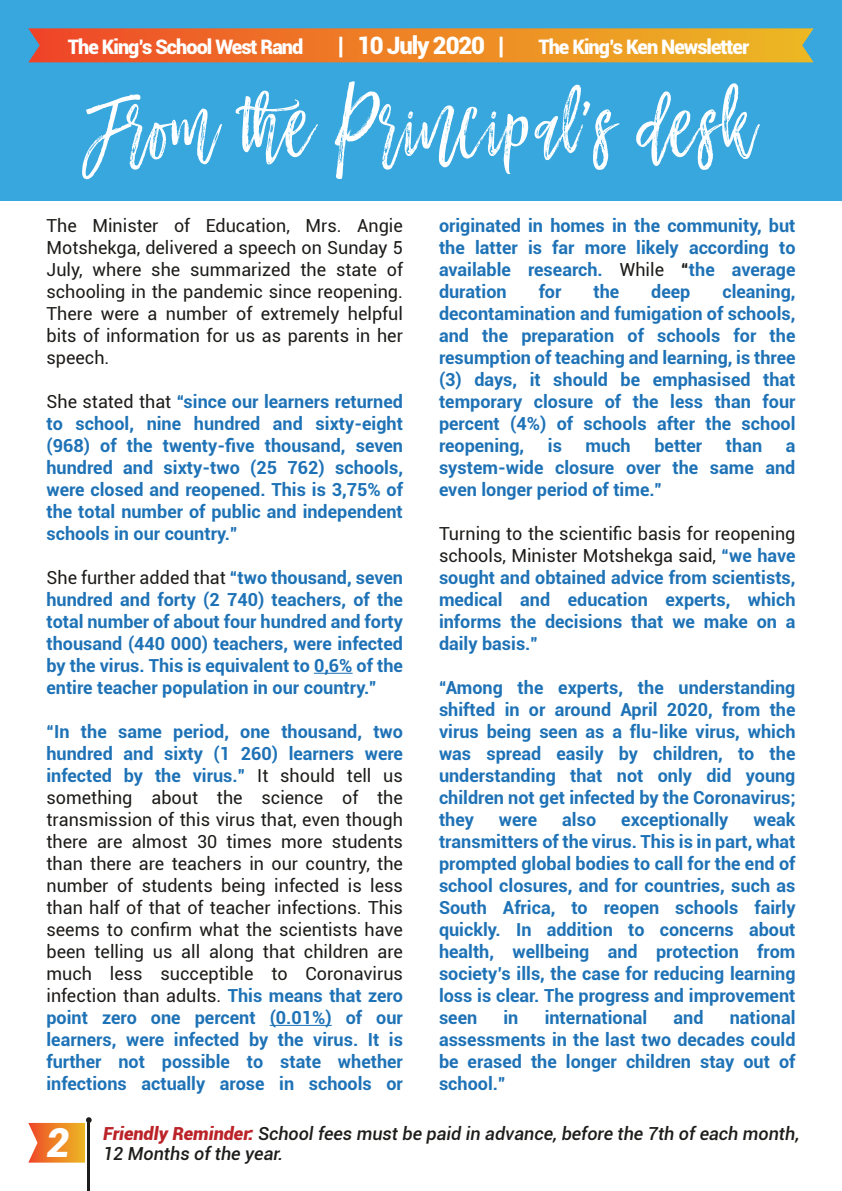
<style>
.page{position:relative;width:842px;height:1191px;background:#fff}
.page>*{position:absolute;margin:0;border:0;box-sizing:border-box;transform-origin:0 0}
.t1{font:100px "Mustache Brush Script";color:#fff}
.t2{font:italic 900 40px "Roboto";color:#fff}
.t3{font:900 24px "Roboto";letter-spacing:-.05em;color:#fff}
.t4{font:900 20px "Roboto";letter-spacing:-.05em;color:#fff}
.t5{font:700 18px/22px "Roboto";color:#1e72b6;text-align:justify}
.t6{font:18px/22px "Roboto";color:#1d1c1a;text-align:justify}
.t7{font:italic 500 18px "Roboto";color:#1d1e1b}
.s1{font-weight:400;color:#1d1c1a}
.s2{font-weight:700;color:#1e72b6}
.s3{color:#1d1c1a}
.s4{font-weight:900;color:#bb2328}
</style>
<div class="page">
<div style="left:0;top:0;width:842px;height:201px;background:#37a7de"></div>
<svg style="left:28px;top:28px;width:786px;height:34px;background:#e8832a"></svg>
<hr style="left:87px;top:1120px;width:3px;height:71px;background:#1d1c1a">
<svg style="left:28px;top:1117px;width:64px;height:45px"></svg>
<hr style="left:314px;top:673px;width:39px;height:1px;background:#1e72b6">
<hr style="left:270px;top:1025px;width:62px;height:1px;background:#1e72b6">
<p class="t4" style="left:68px;top:32px;width:237px">The King’s School West Rand</p>
<h3 class="t3" style="left:338px;top:28px;width:168px">| 10 July 2020 |</h3>
<p class="t4" style="left:538px;top:32px;width:212px">The King’s Ken Newsletter</p>
<h1 class="t1" style="left:84px;top:76px;width:673px">From the Principal’s desk</h1>
<p class="t6" style="left:46px;top:214px;width:358px">The Minister of Education, Mrs. Angie Motshekga, delivered a speech on Sunday 5<br>July, where she summarized the state of schooling in the pandemic since reopening.<br>There were a number of extremely helpful bits of information for us as parents in her speech.</p>
<p class="t5" style="left:46px;top:390px;width:358px"><span class="s1">She stated that</span> “since our learners returned to school, nine hundred and sixty-eight (968) of the twenty-five thousand, seven hundred and sixty-two (25 762) schools, were closed and reopened. This is 3,75% of the total number of public and independent schools in our country.”</p>
<p class="t5" style="left:46px;top:566px;width:358px"><span class="s1">She further added that</span> “two thousand, seven hundred and forty (2 740) teachers, of the total number of about four hundred and forty thousand (440 000) teachers, were infected by the virus. This is equivalent to 0,6% of the entire teacher population in our country.”</p>
<p class="t6" style="left:46px;top:720px;width:358px"><span class="s2">“In the same period, one thousand, two hundred and sixty (1 260) learners were infected by the virus.”</span> It should tell us something about the science of the transmission of this virus that, even though there are almost 30 times more students than there are teachers in our country, the number of students being infected is less than half of that of teacher infections. This seems to confirm what the scientists have been telling us all along that children are much less succeptible to Coronavirus infection than adults. <span class="s2">This means that zero point zero one percent (0.01%) of our learners, were infected by the virus. It is further not possible to state whether infections actually arose in schools or</span></p>
<p class="t5" style="left:439px;top:214px;width:358px">originated in homes in the community, but the latter is far more likely according to available research. <span class="s1">While</span> <span class="s3">“</span>the average duration</p>
<p class="t5" style="left:539px;top:280px;width:24px">for</p>
<p class="t5" style="left:593px;top:280px;width:27px">the</p>
<p class="t5" style="left:651px;top:280px;width:41px">deep</p>
<p class="t5" style="left:439px;top:280px;width:358px;text-indent:283px">cleaning, decontamination and fumigation of schools, and the preparation of schools for the resumption of teaching and learning, is three (3) days, it should be emphasised that temporary closure of the less than four percent (4%) of schools after the school reopening,</p>
<p class="t5" style="left:548px;top:434px;width:16px">is</p>
<p class="t5" style="left:586px;top:434px;width:47px">much</p>
<p class="t5" style="left:654px;top:434px;width:49px">better</p>
<p class="t5" style="left:726px;top:434px;width:38px">than</p>
<p class="t5" style="left:439px;top:434px;width:358px;text-indent:347px">a system-wide closure over the same and even longer period of time.”</p>
<p class="t5" style="left:439px;top:522px;width:358px"><span class="s1">Turning to the scientific basis for reopening schools, Minister Motshekga said,</span> “we have sought and obtained advice from scientists, medical and education experts, which informs the decisions that we make on a daily basis.”</p>
<p class="t5" style="left:439px;top:676px;width:358px">“Among the experts, the understanding shifted in or around April 2020, from the virus being seen as a flu-like virus, which was spread easily by children, to the understanding that not only did young children not get infected by the Coronavirus; they</p>
<p class="t5" style="left:439px;top:807px;width:358px;text-indent:314px">weak transmitters of the virus. This is in part, what prompted global bodies to call for the end of school closures, and for countries, such as South Africa, to reopen schools fairly quickly. In addition to concerns about health, wellbeing and protection from society’s ills, the case for reducing learning loss is clear. The progress and improvement seen</p>
<p class="t5" style="left:499px;top:807px;width:40px">were</p>
<p class="t5" style="left:562px;top:807px;width:35px">also</p>
<p class="t5" style="left:621px;top:807px;width:109px">exceptionally</p>
<p class="t5" style="left:439px;top:1005px;width:358px;text-indent:291px">national assessments in the last two decades could be erased the longer children stay out of school.”</p>
<p class="t5" style="left:503px;top:1005px;width:16px">in</p>
<p class="t5" style="left:545px;top:1005px;width:104px">international</p>
<p class="t5" style="left:674px;top:1005px;width:31px">and</p>
<h2 class="t2" style="left:46px;top:1114px;width:25px">2</h2>
<p class="t7" style="left:103px;top:1120px;width:698px"><span class="s4">Friendly Reminder:</span> School fees must be paid in advance, before the 7th of each month,</p>
<p class="t7" style="left:103px;top:1140px;width:182px">12 Months of the year.</p>
</div>
